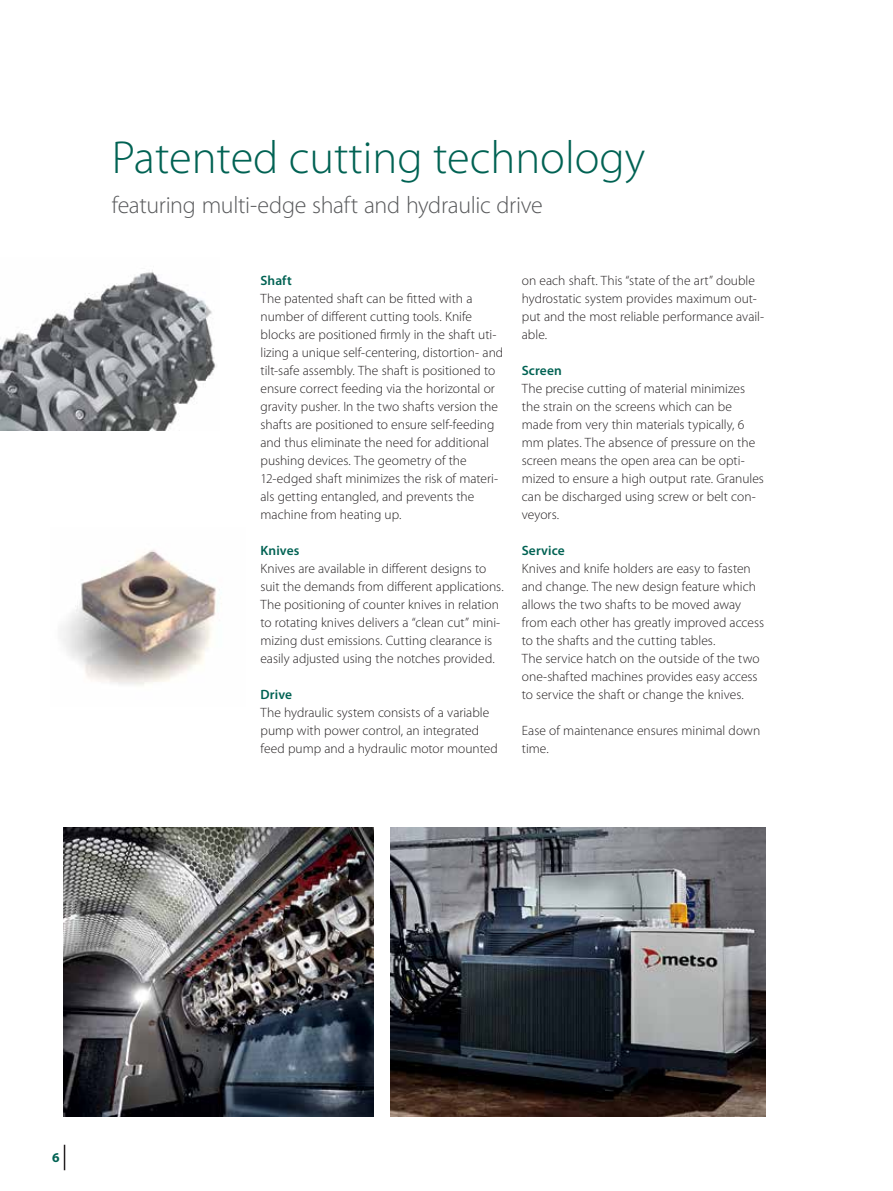
<style>
.page{position:relative;width:893px;height:1191px;background:#fff}
.page>*{position:absolute;margin:0;border:0;box-sizing:border-box;transform-origin:0 0}
.t1{font:300 46.5px "Myriad Pro";color:#006253}
.t2{font:300 24px "Myriad Pro";letter-spacing:-.015em;color:#58595b}
.t3{font:300 13.5px/18px "Myriad Pro";color:#231f20}
.t4{font:600 13.5px "Myriad Pro";letter-spacing:.005em;color:#006253}
.t5{font:700 13.5px "Myriad Pro";color:#006253}
</style>
<div class="page">
<img style="left:61px;top:550px;width:161px;height:136px">
<img style="left:64px;top:827px;width:310px;height:289px">
<img style="left:391px;top:827px;width:374px;height:289px">
<img style="left:0;top:270px;width:216px;height:161px">
<svg style="left:64px;top:1144px;width:1px;height:26px"></svg>
<h1 class="t1" style="left:112px;top:130px;width:535px">Patented cutting technology</h1>
<h2 class="t2" style="left:112px;top:190px;width:432px">featuring multi-edge shaft and hydraulic drive</h2>
<p class="t4" style="left:261px;top:272px;width:33px">Shaft</p>
<p class="t3" style="left:261px;top:289px;width:244px">The patented shaft can be fitted with a number of different cutting tools. Knife blocks are positioned firmly in the shaft uti&shy;lizing a unique self-centering, distortion- and tilt-safe assembly. The shaft is positioned to ensure correct feeding via the horizontal or gravity pusher. In the two shafts version the shafts are positioned to ensure self-feeding and thus eliminate the need for additional pushing devices. The geometry of the 12-edged shaft minimizes the risk of materi&shy;als getting entangled, and prevents the machine from heating up.</p>
<p class="t4" style="left:261px;top:542px;width:40px">Knives</p>
<p class="t3" style="left:261px;top:559px;width:245px">Knives are available in different designs to suit the demands from different applications.<br>The positioning of counter knives in relation to rotating knives delivers a “clean cut” mini&shy;mizing dust emissions. Cutting clearance is easily adjusted using the notches provided.</p>
<p class="t4" style="left:261px;top:686px;width:33px">Drive</p>
<p class="t3" style="left:261px;top:703px;width:239px">The hydraulic system consists of a variable pump with power control, an integrated feed pump and a hydraulic motor mounted</p>
<p class="t3" style="left:522px;top:271px;width:244px">on each shaft. This “state of the art” double hydrostatic system provides maximum out&shy;put and the most reliable performance avail&shy;able.</p>
<p class="t4" style="left:522px;top:362px;width:42px">Screen</p>
<p class="t3" style="left:522px;top:379px;width:244px">The precise cutting of material minimizes the strain on the screens which can be made from very thin materials typically, 6 mm plates. The absence of pressure on the screen means the open area can be opti&shy;mized to ensure a high output rate. Granules can be discharged using screw or belt con&shy;veyors.</p>
<p class="t4" style="left:522px;top:542px;width:44px">Service</p>
<p class="t3" style="left:522px;top:559px;width:244px">Knives and knife holders are easy to fasten and change. The new design feature which allows the two shafts to be moved away from each other has greatly improved access to the shafts and the cutting tables.<br>The service hatch on the outside of the two one-shafted machines provides easy access to service the shaft or change the knives.</p>
<p class="t3" style="left:522px;top:721px;width:240px">Ease of maintenance ensures minimal down time.</p>
<p class="t5" style="left:52px;top:1148px;width:9px">6</p>
</div>
